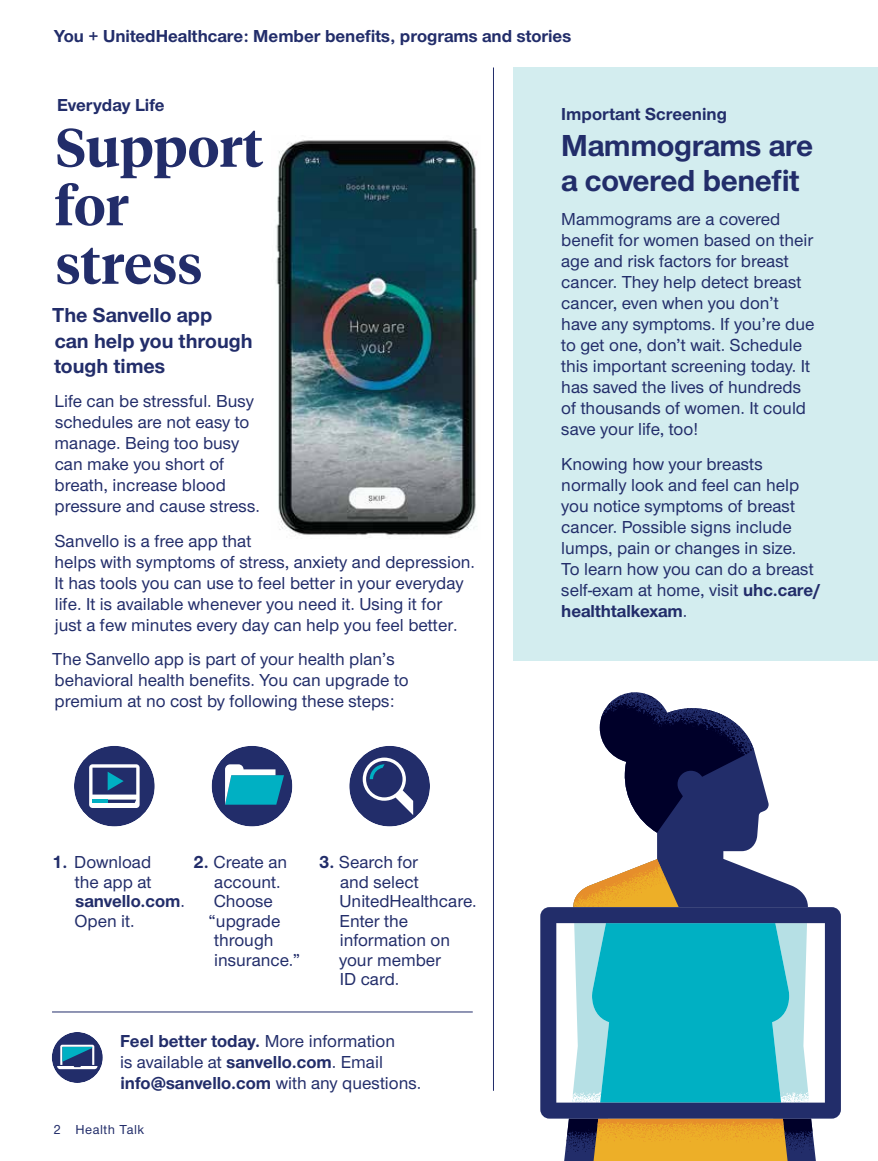
<style>
.page{position:relative;width:878px;height:1161px;background:#fff}
.page>*{position:absolute;margin:0;border:0;box-sizing:border-box;transform-origin:0 0}
.Hed_serif_primary_AM{font:600 54px/58.5px "UHC Serif Headline";color:#222d6a}
.Hed_sans_primary_AMC{font:700 31.5px/34.5px "UHC Sans";letter-spacing:-.01em;color:#222d6a}
.Deck_AMC{font:700 21px/25.2px "UHC Sans";color:#222d6a}
.Sans_no_indent_AMC{font:500 18px/21px "UHC Sans";color:#222d6a}
.Numbered_List_sans_A{font:500 18px/19.5px "UHC Sans";color:#222d6a}
.CTA_new_AMC{font:500 18px/21px "UHC Sans";color:#222d6a}
.t1{font:700 18px "UHC Sans";color:#222d6a}
.Folio_V_AMC{font:500 13.5px "UHC Sans";letter-spacing:.04em;color:#222d6a}
.s1{font-weight:700}
</style>
<div class="page">
<div style="left:513px;top:68px;width:365px;height:594px;background:#d3edef"></div>
<img style="left:276px;top:140px;width:202px;height:398px">
<div style="left:349px;top:746px;width:81px;height:80px;background:#222d6a;border-radius:50%"></div>
<svg style="left:363px;top:758px;width:50px;height:57px"></svg>
<div style="left:212px;top:746px;width:80px;height:80px;background:#222d6a;border-radius:50%"></div>
<svg style="left:225px;top:764px;width:59px;height:41px"></svg>
<div style="left:74px;top:746px;width:81px;height:80px;background:#222d6a;border-radius:50%"></div>
<svg style="left:89px;top:764px;width:51px;height:44px"></svg>
<svg style="left:657px;top:750px;width:150px;height:157px;fill:#222d6a"></svg>
<svg style="left:599px;top:692px;width:155px;height:141px"></svg>
<svg style="left:564px;top:1119px;width:252px;height:42px"></svg>
<svg style="left:573px;top:859px;width:105px;height:48px"></svg>
<svg style="left:540px;top:907px;width:300px;height:212px"></svg>
<hr style="left:52px;top:1012px;width:420px;height:1px;background:#222d6a">
<div style="left:52px;top:1032px;width:51px;height:51px;background:#222d6a;border-radius:50%"></div>
<svg style="left:57px;top:1045px;width:40px;height:24px"></svg>
<hr style="left:493px;top:67px;width:1px;height:1024px;background:#222d6a">
<p class="t1" style="left:54px;top:24px;width:519px">You + UnitedHealthcare: Member benefits, programs and stories</p>
<p class="t1" style="left:57px;top:93px;width:109px">Everyday Life</p>
<p class="Hed_serif_primary_AM" style="left:55px;top:116px;width:210px">Support for stress</p>
<p class="Deck_AMC" style="left:52px;top:302px;width:202px">The Sanvello app<br>can help you through tough times</p>
<p class="Sans_no_indent_AMC" style="left:54px;top:390px;width:207px">Life can be stressful. Busy schedules are not easy to manage. Being too busy can make you short of breath, increase blood pressure and cause stress.</p>
<p class="Sans_no_indent_AMC" style="left:55px;top:530px;width:422px">Sanvello is a free app that<br>helps with symptoms of stress, anxiety and depression.<br>It has tools you can use to feel better in your everyday life. It is available whenever you need it. Using it for<br>just a few minutes every day can help you feel better.</p>
<p class="Sans_no_indent_AMC" style="left:52px;top:648px;width:358px">The Sanvello app is part of your health plan’s behavioral health benefits. You can upgrade to premium at no cost by following these steps:</p>
<p class="Numbered_List_sans_A" style="left:74px;top:852px;width:112px;text-indent:-22px"><span class="s1">1.</span> Download<br>the app at <span class="s1">sanvello.com</span>.<br>Open it.</p>
<p class="Numbered_List_sans_A" style="left:193px;top:852px;width:95px"><span class="s1">2.</span> Create an</p>
<p class="Numbered_List_sans_A" style="left:214px;top:871px;width:68px">account.</p>
<p class="Numbered_List_sans_A" style="left:214px;top:891px;width:61px">Choose</p>
<p class="Numbered_List_sans_A" style="left:208px;top:910px;width:73px">“upgrade</p>
<p class="Numbered_List_sans_A" style="left:214px;top:930px;width:61px">through</p>
<p class="Numbered_List_sans_A" style="left:214px;top:949px;width:88px">insurance.”</p>
<p class="Numbered_List_sans_A" style="left:339px;top:852px;width:139px;text-indent:-20px"><span class="s1">3.</span> Search for<br>and select<br>UnitedHealthcare.<br>Enter the information on your member<br>ID card.</p>
<p class="CTA_new_AMC" style="left:120px;top:1030px;width:302px"><span class="s1">Feel better today.</span> More information<br>is available at <span class="s1">sanvello.com</span>. Email <span class="s1">info@sanvello.com</span> with any questions.</p>
<p class="Folio_V_AMC" style="left:54px;top:1120px;width:92px">2 Health Talk</p>
<p class="t1" style="left:561px;top:102px;width:167px">Important Screening</p>
<p class="Hed_sans_primary_AMC" style="left:561px;top:127px;width:253px">Mammograms are a covered benefit</p>
<p class="Sans_no_indent_AMC" style="left:561px;top:208px;width:255px">Mammograms are a covered benefit for women based on their age and risk factors for breast cancer. They help detect breast cancer, even when you don’t have any symptoms. If you’re due to get one, don’t wait. Schedule this important screening today. It has saved the lives of hundreds of thousands of women. It could save your life, too!</p>
<p class="Sans_no_indent_AMC" style="left:561px;top:452px;width:261px">Knowing how your breasts normally look and feel can help you notice symptoms of breast cancer. Possible signs include lumps, pain or changes in size.<br>To learn how you can do a breast self-exam at home, visit <span class="s1">uhc.care/ healthtalkexam</span>.</p>
</div>
